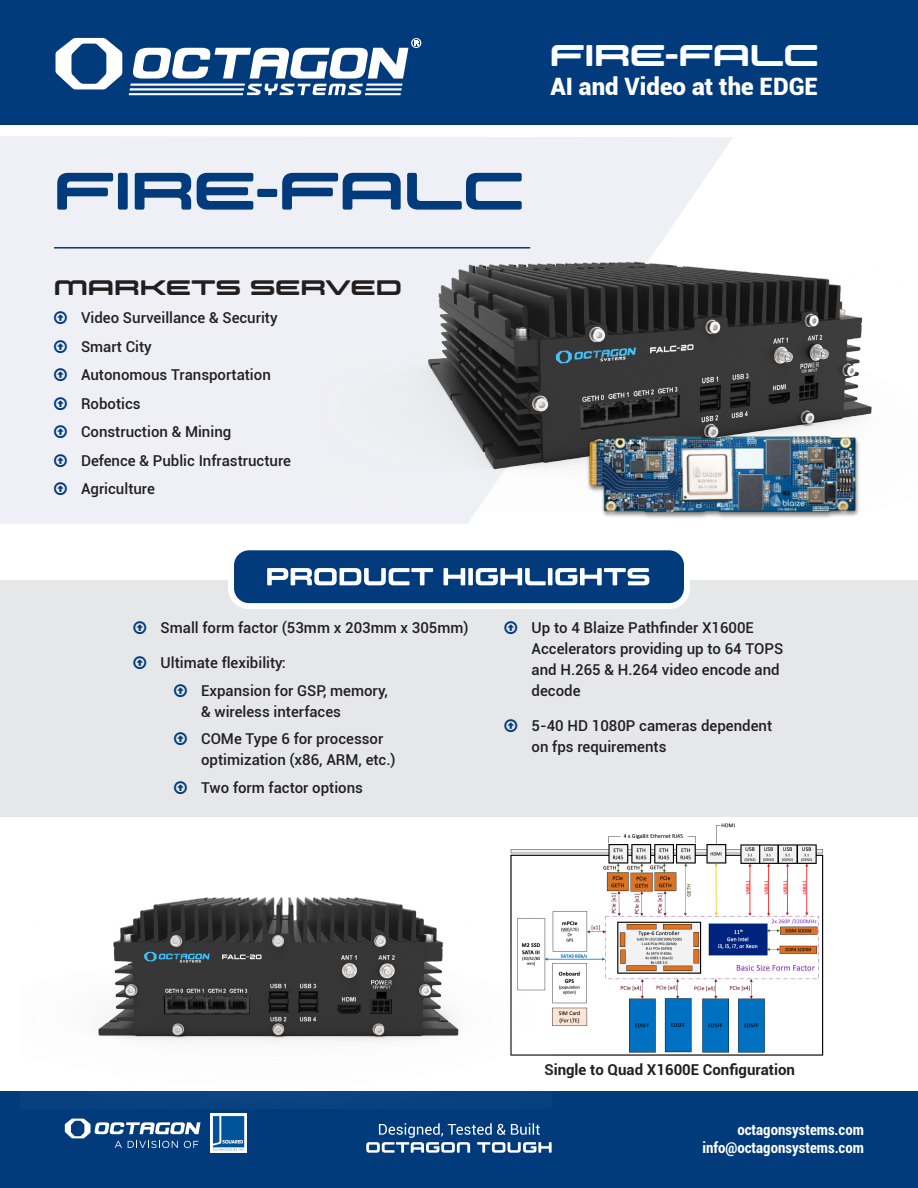
<style>
.page{position:relative;width:918px;height:1188px;background:#fff}
.page>*{position:absolute;margin:0;border:0;box-sizing:border-box;transform-origin:0 0}
.t1{font:52.5px "Controller Ext W01 Five";letter-spacing:.01em;color:#013b7c}
.t2{font:30px "Controller Ext W01 Five";letter-spacing:.01em;color:#fff}
.t3{font:900 24px "Roboto";color:#fff}
.t4{font:21px "Controller Ext W01 Five";letter-spacing:.035em;color:#231f20}
.t5{font:500 15px/21px "Roboto";color:#231f20}
.t6{font:700 condensed 15px/18px "Roboto";color:#fff;text-align:right}
.t7{font:700 15px "Roboto";color:#231f20}
</style>
<div class="page">
<div style="left:0;top:0;width:918px;height:125px;background:#013b7c"></div>
<div style="left:0;top:1091px;width:918px;height:97px;background:#013b7c"></div>
<hr style="left:131px;top:84px;width:114px;height:1px;background:#fff">
<hr style="left:130px;top:89px;width:114px;height:1px;background:#fff">
<hr style="left:129px;top:93px;width:114px;height:2px;background:#fff">
<svg style="left:56px;top:38px;width:66px;height:51px"></svg>
<svg style="left:133px;top:38px;width:288px;height:57px"></svg>
<svg style="left:210px;top:1114px;width:37px;height:39px"></svg>
<svg style="left:213px;top:1116px;width:31px;height:35px"></svg>
<svg style="left:65px;top:1119px;width:136px;height:29px"></svg>
<svg style="left:366px;top:1123px;width:186px;height:30px"></svg>
<div style="left:0;top:136px;width:475px;height:388px;background:#eff0f5"></div>
<img style="left:552px;top:823px;width:272px;height:232px">
<hr style="left:54px;top:247px;width:476px;height:2px;background:#013b7c">
<div style="left:0;top:580px;width:918px;height:236px;background:#e6e7e9"></div>
<div style="left:231px;top:547px;width:456px;height:59px;background:#013b7c;border-radius:18px"></div>
<div style="left:228px;top:544px;width:462px;height:65px;border:6px solid #fff;border-radius:18px"></div>
<svg style="left:267px;top:568px;width:382px;height:17px"></svg>
<img style="left:319px;top:136px;width:553px;height:376px">
<img style="left:21px;top:816px;width:531px;height:285px">
<img style="left:576px;top:431px;width:293px;height:87px">
<svg style="left:54px;top:312px;width:13px;height:13px"></svg>
<svg style="left:54px;top:340px;width:13px;height:13px"></svg>
<svg style="left:54px;top:369px;width:13px;height:13px"></svg>
<svg style="left:54px;top:397px;width:13px;height:13px"></svg>
<svg style="left:54px;top:426px;width:13px;height:13px"></svg>
<svg style="left:54px;top:454px;width:13px;height:13px"></svg>
<svg style="left:54px;top:483px;width:13px;height:13px"></svg>
<p class="t2" style="left:550px;top:37px;width:270px">FIRE-FALC</p>
<p class="t3" style="left:551px;top:70px;width:269px">AI and Video at the EDGE</p>
<p class="t1" style="left:54px;top:159px;width:471px">FIRE-FALC</p>
<p class="t4" style="left:54px;top:275px;width:349px">MARKETS SERVED</p>
<p class="t5" style="left:81px;top:307px;width:198px">Video Surveillance &amp; Security</p>
<p class="t5" style="left:81px;top:336px;width:72px">Smart City</p>
<p class="t5" style="left:81px;top:364px;width:191px">Autonomous Transportation</p>
<p class="t5" style="left:81px;top:393px;width:61px">Robotics</p>
<p class="t5" style="left:81px;top:421px;width:152px">Construction &amp; Mining</p>
<p class="t5" style="left:81px;top:450px;width:212px">Defence &amp; Public Infrastructure</p>
<p class="t5" style="left:81px;top:478px;width:75px">Agriculture</p>
<p class="t5" style="left:161px;top:617px;width:310px">Small form factor (53mm x 203mm x 305mm)</p>
<p class="t5" style="left:161px;top:651px;width:127px">Ultimate flexibility:</p>
<p class="t5" style="left:201px;top:679px;width:188px">Expansion for GSP, memory, &amp; wireless interfaces</p>
<p class="t5" style="left:201px;top:728px;width:196px">COMe Type 6 for processor optimization (x86, ARM, etc.)</p>
<p class="t5" style="left:201px;top:777px;width:163px">Two form factor options</p>
<p class="t5" style="left:532px;top:617px;width:253px">Up to 4 Blaize Pathfinder X1600E<br>Accelerators providing up to 64 TOPS and H.265 &amp; H.264 video encode and decode</p>
<p class="t5" style="left:532px;top:714px;width:242px">5-40 HD 1080P cameras dependent on fps requirements</p>
<p class="t7" style="left:544px;top:1059px;width:252px">Single to Quad X1600E Configuration</p>
<p class="t6" style="left:702px;top:1120px;width:163px">octagonsystems.com info@octagonsystems.com</p>
</div>
